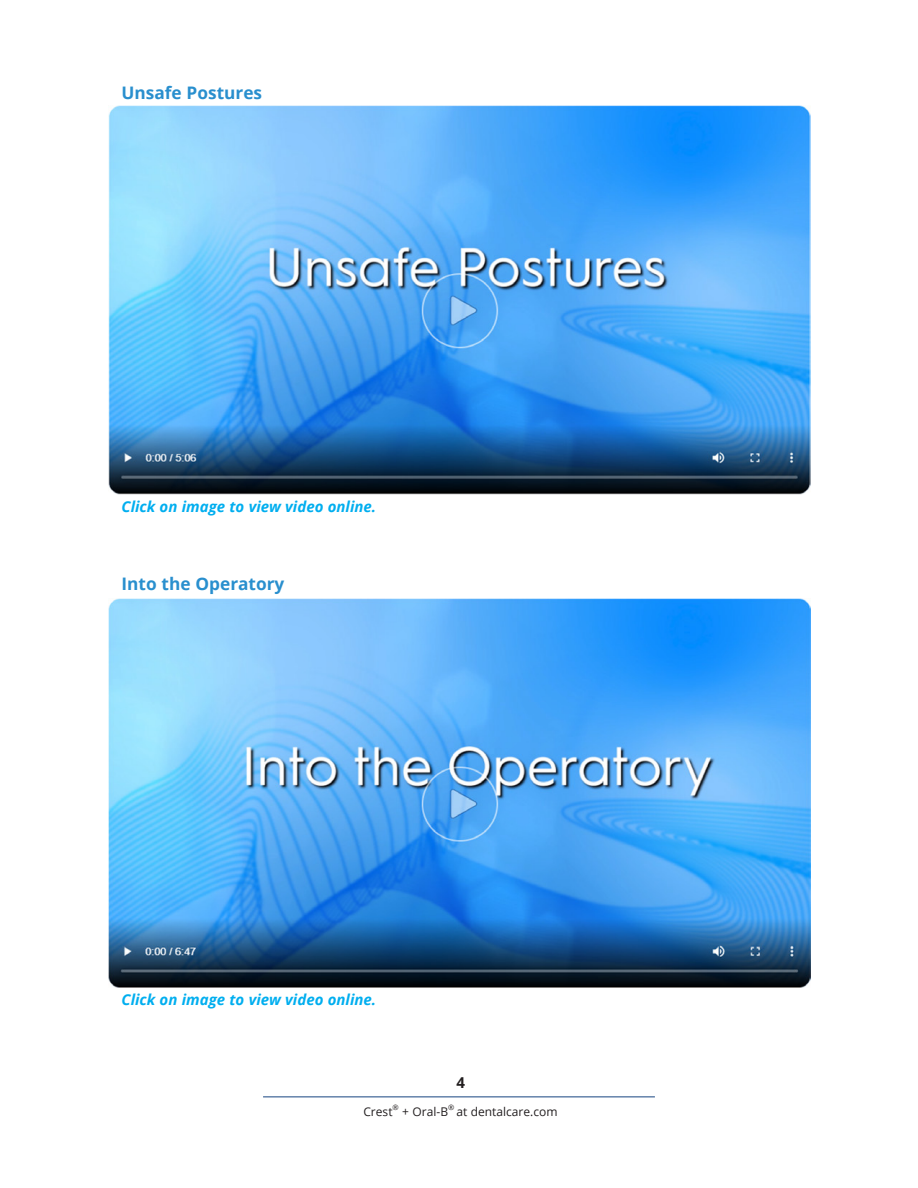
<style>
.page{position:relative;width:918px;height:1188px;background:#fff}
.page>*{position:absolute;margin:0;border:0;box-sizing:border-box;transform-origin:0 0}
.Figure{font:700 17.25px "Open Sans";color:#298fce}
.Figure-2{font:italic 700 15px "Open Sans";color:#00aeef}
.t1{font:700 15px "Open Sans";color:#231f20}
.t2{font:12px "Open Sans";color:#231f20}
.t3{font:7.5px "Open Sans";color:#231f20}
</style>
<div class="page">
<hr style="left:263px;top:1096px;width:392px;height:1px;background:#164481">
<img style="left:109px;top:105px;width:702px;height:389px">
<img style="left:109px;top:599px;width:702px;height:389px">
<p class="Figure" style="left:121px;top:81px;width:142px">Unsafe Postures</p>
<p class="Figure-2" style="left:122px;top:496px;width:256px">Click on image to view video online.</p>
<p class="Figure" style="left:121px;top:572px;width:164px">Into the Operatory</p>
<p class="Figure-2" style="left:122px;top:989px;width:256px">Click on image to view video online.</p>
<p class="t1" style="left:456px;top:1072px;width:10px">4</p>
<p class="t2" style="left:363px;top:1103px;width:31px">Crest</p>
<p class="t3" style="left:393px;top:1102px;width:8px">®</p>
<p class="t2" style="left:402px;top:1103px;width:47px">+ Oral-B</p>
<p class="t3" style="left:448px;top:1102px;width:8px">®</p>
<p class="t2" style="left:457px;top:1103px;width:103px">at dentalcare.com</p>
</div>
